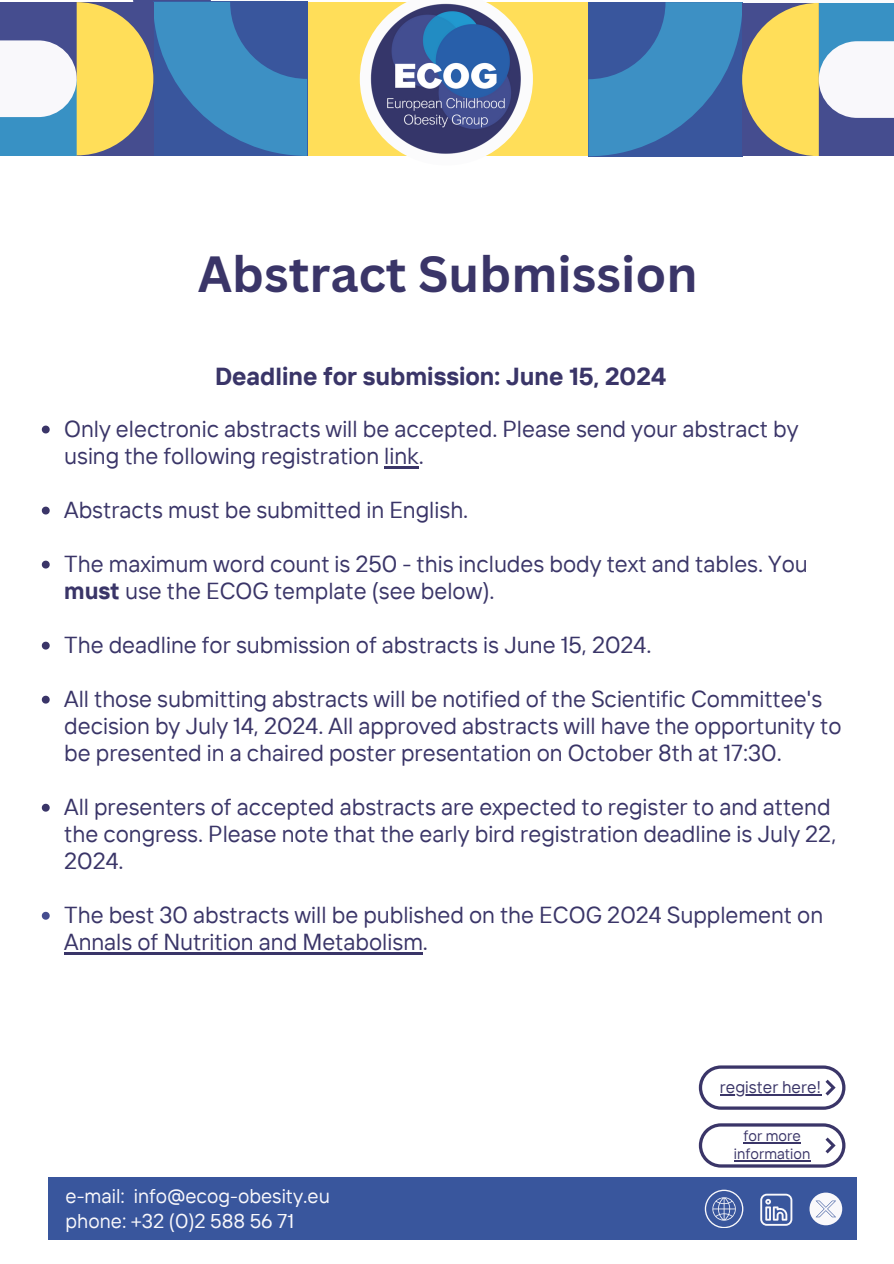
<style>
.page{position:relative;width:894px;height:1264px;background:#fff}
.page>*{position:absolute;margin:0;border:0;box-sizing:border-box;transform-origin:0 0}
.t1{font:700 49.5px "Canva Sans";color:#3a3568}
.t2{font:700 24.6px "TT Interphases";color:#3a3568}
.t3{font:23.1px/27px "TT Interphases";color:#3a3568}
.t4{font:19.95px "TT Interphases";color:#f9f8fb}
.t5{font:16.95px "TT Interphases";color:#3a3568}
.t6{font:15px/18px "TT Interphases";color:#3a3568;text-align:center}
.s1{font-weight:700}
</style>
<div class="page">
<div style="left:2px;top:2px;width:891px;height:154px;background:#ffde59"></div>
<svg style="left:360px;top:37px;width:173px;height:119px"></svg>
<img style="left:369px;top:2px;width:153px;height:153px">
<svg style="left:588px;top:2px;width:305px;height:154px"></svg>
<svg style="left:0;top:0;width:307px;height:156px"></svg>
<div style="left:48px;top:1177px;width:807px;height:63px;background:#39569d"></div>
<svg style="left:809px;top:1192px;width:32px;height:33px"></svg>
<svg style="left:760px;top:1193px;width:32px;height:32px"></svg>
<svg style="left:704px;top:1189px;width:38px;height:38px"></svg>
<svg style="left:42px;top:425px;width:8px;height:8px"></svg>
<hr style="left:384px;top:466px;width:34px;height:2px;background:#3a3568">
<svg style="left:42px;top:506px;width:8px;height:8px"></svg>
<svg style="left:42px;top:560px;width:8px;height:8px"></svg>
<svg style="left:42px;top:641px;width:8px;height:8px"></svg>
<svg style="left:42px;top:695px;width:8px;height:8px"></svg>
<svg style="left:42px;top:803px;width:8px;height:8px"></svg>
<svg style="left:42px;top:911px;width:8px;height:8px"></svg>
<hr style="left:64px;top:952px;width:359px;height:2px;background:#3a3568">
<svg style="left:698px;top:1123px;width:146px;height:44px"></svg>
<svg style="left:698px;top:1065px;width:146px;height:44px"></svg>
<hr style="left:743px;top:1142px;width:57px;height:1px;background:#3a3568">
<hr style="left:733px;top:1160px;width:77px;height:1px;background:#3a3568">
<hr style="left:719px;top:1094px;width:102px;height:1px;background:#3a3568">
<p class="t1" style="left:198px;top:239px;width:501px">Abstract Submission</p>
<p class="t2" style="left:215px;top:360px;width:452px">Deadline for submission: June 15, 2024</p>
<p class="t3" style="left:64px;top:414px;width:735px">Only electronic abstracts will be accepted. Please send your abstract by using the following registration link.</p>
<p class="t3" style="left:64px;top:495px;width:405px">Abstracts must be submitted in English.</p>
<p class="t3" style="left:64px;top:549px;width:745px">The maximum word count is 250 - this includes body text and tables. You <span class="s1">must</span> use the ECOG template (see below).</p>
<p class="t3" style="left:64px;top:630px;width:588px">The deadline for submission of abstracts is June 15, 2024.</p>
<p class="t3" style="left:64px;top:684px;width:778px">All those submitting abstracts will be notified of the Scientific Committee's decision by July 14, 2024. All approved abstracts will have the opportunity to be presented in a chaired poster presentation on October 8th at 17:30.</p>
<p class="t3" style="left:64px;top:792px;width:773px">All presenters of accepted abstracts are expected to register to and attend the congress. Please note that the early bird registration deadline is July 22,<br>2024.</p>
<p class="t3" style="left:64px;top:900px;width:760px">The best 30 abstracts will be published on the ECOG 2024 Supplement on<br>Annals of Nutrition and Metabolism.</p>
<h2 class="t5" style="left:719px;top:1076px;width:103px">register here!</h2>
<p class="t4" style="left:66px;top:1183px;width:265px">e-mail: info@ecog-obesity.eu</p>
<p class="t4" style="left:66px;top:1207px;width:230px">phone: +32 (0)2 588 56 71</p>
<h1 class="t6" style="left:733px;top:1126px;width:78px">for more information</h1>
</div>
